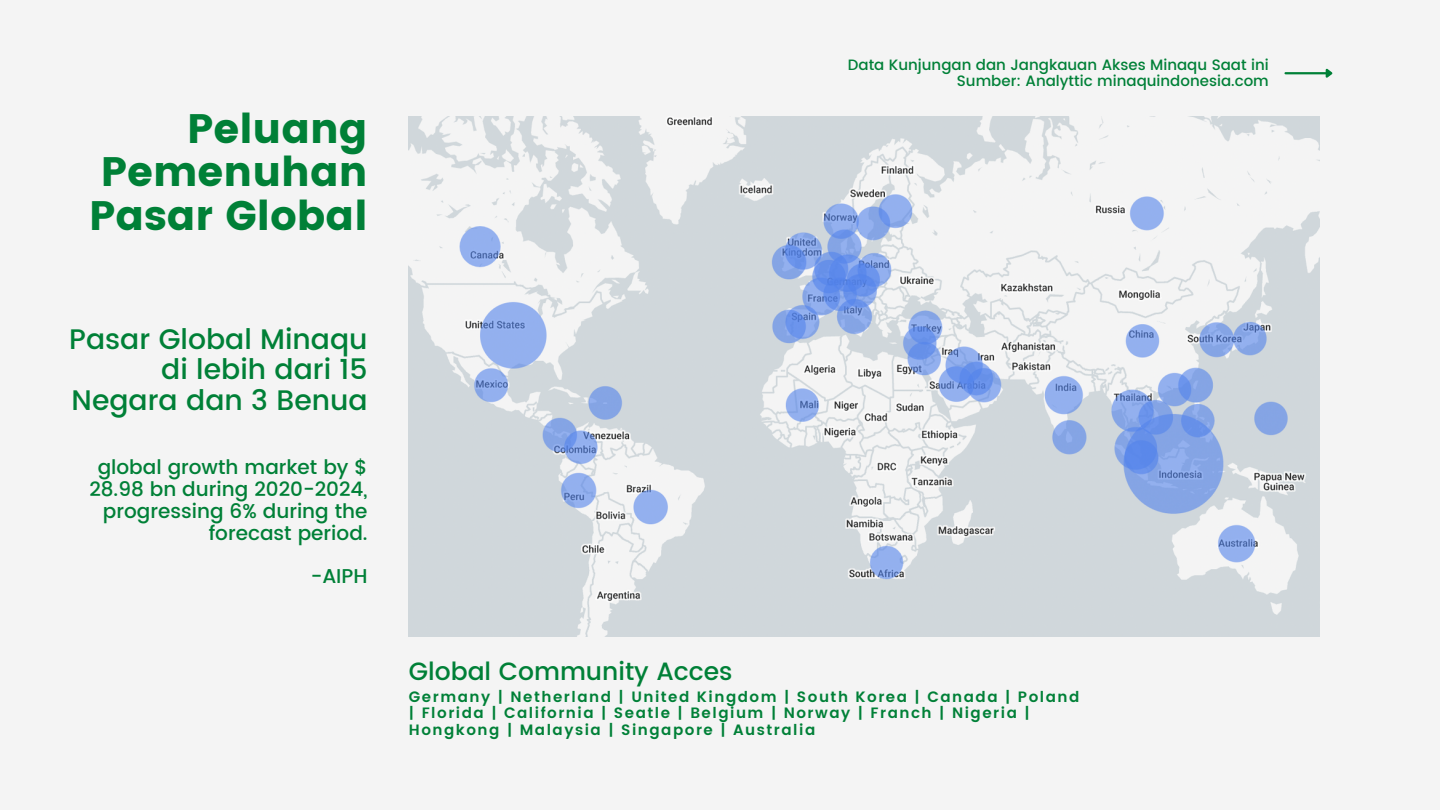
<style>
.page{position:relative;width:1440px;height:810px;background:#f4f4f4}
.page>*{position:absolute;margin:0;border:0;box-sizing:border-box;transform-origin:0 0}
.t1{font:41.1px/43.5px "Poppins";color:#008037;text-align:justify}
.t2{font:500 28.3px/30.8px "Poppins";color:#008037;text-align:right}
.t3{font:500 25px "Poppins";color:#008037}
.t4{font:500 20px/21.8px "Poppins";color:#008037;text-align:right}
.t5{font:600 15px/16.5px "Poppins";letter-spacing:.1em;color:#008037}
.t6{font:500 15px/16.5px "Poppins";color:#008037;text-align:right}
</style>
<div class="page">
<hr style="left:1286px;top:72px;width:40px;height:2px;background:#008037">
<svg style="left:1324px;top:68px;width:9px;height:10px"></svg>
<img style="left:409px;top:116px;width:910px;height:521px">
<h1 class="t1" style="left:89px;top:107px;width:280px;text-indent:98px">Peluang Pemenuhan Pasar Global</h1>
<h2 class="t2" style="left:69px;top:324px;width:300px">Pasar Global Minaqu di lebih dari 15<br>Negara dan 3 Benua</h2>
<h3 class="t4" style="left:89px;top:456px;width:280px">global growth market by $<br>28.98 bn during 2020-2024, progressing 6% during the forecast period.</h3>
<h3 class="t4" style="left:311px;top:565px;width:58px">-AIPH</h3>
<p class="t6" style="left:848px;top:56px;width:422px">Data Kunjungan dan Jangkauan Akses Minaqu Saat ini<br>Sumber: Analyttic minaquindonesia.com</p>
<h3 class="t3" style="left:409px;top:656px;width:325px">Global Community Acces</h3>
<p class="t5" style="left:409px;top:688px;width:672px">Germany | Netherland | United Kingdom | South Korea | Canada | Poland | Florida | California | Seatle | Belgium | Norway | Franch | Nigeria |<br>Hongkong | Malaysia | Singapore | Australia</p>
</div>
